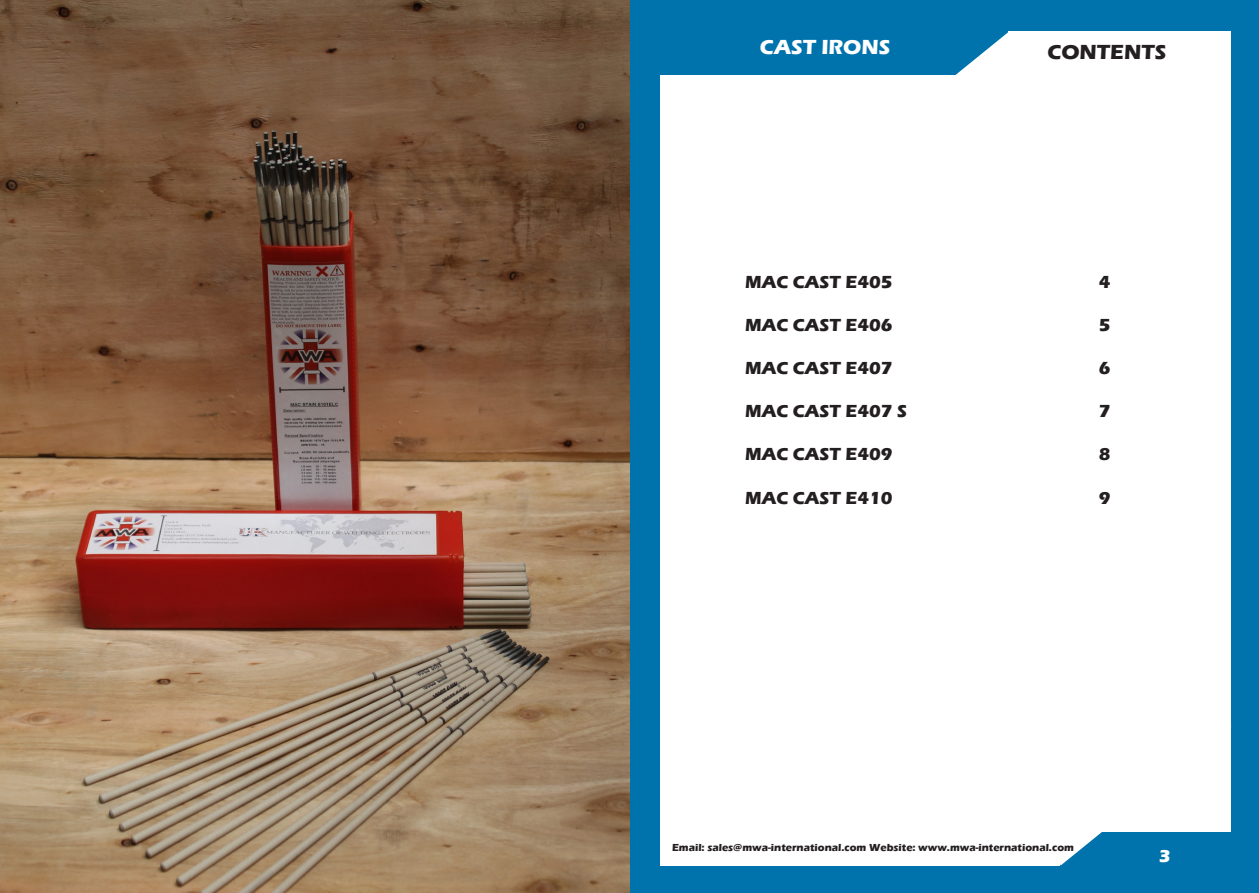
<style>
.page{position:relative;width:1259px;height:893px;background:#fff}
.page>*{position:absolute;margin:0;border:0;box-sizing:border-box;transform-origin:0 0}
.t1{font:700 21px "Eras ITC";color:#fff}
.t2{font:700 21px "Eras ITC";color:#231f20}
.t3{font:700 18px "Eras ITC";color:#231f20}
.t4{font:700 18px "Eras ITC";color:#fff}
.t5{font:700 10.5px "Eras ITC";color:#231f20}
</style>
<div class="page">
<div style="left:629px;top:0;width:630px;height:893px;background:#0073ad"></div>
<div style="left:660px;top:75px;width:570px;height:757px;background:#fff"></div>
<div style="left:1008px;top:32px;width:222px;height:66px;background:#fff"></div>
<svg style="left:838px;top:32px;width:170px;height:43px;background:#2788b9"></svg>
<svg style="left:1060px;top:676px;width:171px;height:189px"></svg>
<div style="left:660px;top:799px;width:400px;height:66px;background:#fff"></div>
<img style="left:0;top:0;width:629px;height:893px">
<p class="t1" style="left:760px;top:35px;width:132px">CAST IRONS</p>
<p class="t2" style="left:1047px;top:40px;width:120px">CONTENTS</p>
<p class="t3" style="left:745px;top:271px;width:149px">MAC CAST E405</p>
<p class="t3" style="left:745px;top:314px;width:149px">MAC CAST E406</p>
<p class="t3" style="left:745px;top:358px;width:149px">MAC CAST E407</p>
<p class="t3" style="left:745px;top:401px;width:163px">MAC CAST E407 S</p>
<p class="t3" style="left:745px;top:444px;width:149px">MAC CAST E409</p>
<p class="t3" style="left:745px;top:487px;width:149px">MAC CAST E410</p>
<p class="t3" style="left:1099px;top:271px;width:13px">4</p>
<p class="t3" style="left:1099px;top:314px;width:13px">5</p>
<p class="t3" style="left:1099px;top:358px;width:13px">6</p>
<p class="t3" style="left:1099px;top:401px;width:13px">7</p>
<p class="t3" style="left:1099px;top:444px;width:13px">8</p>
<p class="t3" style="left:1099px;top:487px;width:13px">9</p>
<p class="t5" style="left:672px;top:842px;width:403px">Email: sales@mwa-international.com Website: www.mwa-international.com</p>
<p class="t4" style="left:1158px;top:845px;width:13px">3</p>
</div>
